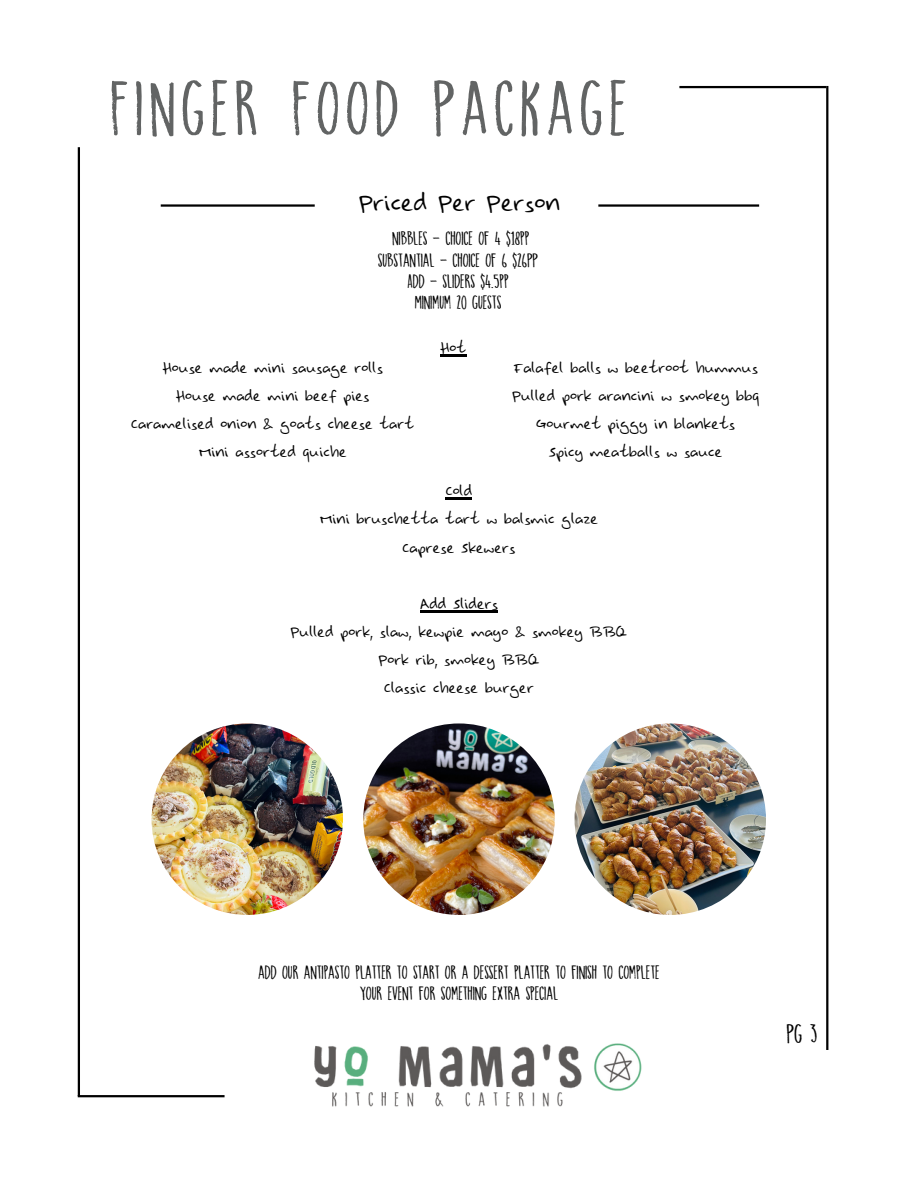
<style>
.page{position:relative;width:918px;height:1188px;background:#fff}
.page>*{position:absolute;margin:0;border:0;box-sizing:border-box;transform-origin:0 0}
.t1{font:79.2px "Food Truck Chalkboard";letter-spacing:.075em;color:#626464}
.t2{font:36px "Food Truck Menu";color:#000}
.t3{font:27px "Food Truck Chalkboard";color:#000}
.t4{font:22.5px "Food Truck Menu";color:#000}
.t5{font:19.5px/21.3px "Food Truck Chalkboard";color:#000;text-align:center}
</style>
<div class="page">
<hr style="left:679px;top:86px;width:147px;height:2px;background:#000">
<hr style="left:78px;top:147px;width:2px;height:949px;background:#000">
<hr style="left:826px;top:86px;width:2px;height:964px;background:#000">
<img style="left:314px;top:1043px;width:328px;height:64px">
<hr style="left:78px;top:1095px;width:147px;height:2px;background:#000">
<hr style="left:161px;top:204px;width:154px;height:3px;background:#000">
<hr style="left:598px;top:204px;width:161px;height:3px;background:#000">
<hr style="left:446px;top:497px;width:26px;height:3px;background:#000">
<hr style="left:420px;top:610px;width:78px;height:2px;background:#000">
<hr style="left:440px;top:354px;width:26px;height:2px;background:#000">
<img style="left:363px;top:723px;width:192px;height:192px;border-radius:50%">
<img style="left:152px;top:723px;width:191px;height:192px;border-radius:50%">
<img style="left:575px;top:723px;width:191px;height:192px;border-radius:50%">
<p class="t1" style="left:110px;top:62px;width:518px">FINGER FOOD PACKAGE</p>
<p class="t2" style="left:359px;top:178px;width:203px">Priced Per Person</p>
<p class="t5" style="left:392px;top:228px;width:139px">NIBBLES - CHOICE OF 4 $18PP</p>
<p class="t5" style="left:378px;top:249px;width:162px">SUBSTANTIAL - CHOICE OF 6 $26PP</p>
<p class="t5" style="left:408px;top:271px;width:103px">ADD - SLIDERS $4.5PP</p>
<p class="t5" style="left:415px;top:292px;width:88px">MINIMUM 20 GUESTS</p>
<p class="t4" style="left:163px;top:352px;width:222px">House made mini sausage rolls</p>
<p class="t4" style="left:176px;top:380px;width:195px">House made mini beef pies</p>
<p class="t4" style="left:131px;top:408px;width:284px">Caramelised onion &amp; goats cheese tart</p>
<p class="t4" style="left:199px;top:436px;width:150px">Mini assorted quiche</p>
<p class="t4" style="left:440px;top:332px;width:28px">Hot</p>
<p class="t4" style="left:513px;top:352px;width:246px">Falafel balls w beetroot hummus</p>
<p class="t4" style="left:512px;top:380px;width:249px">Pulled pork arancini w smokey bbq</p>
<p class="t4" style="left:536px;top:408px;width:201px">Gourmet piggy in blankets</p>
<p class="t4" style="left:549px;top:436px;width:175px">Spicy meatballs w sauce</p>
<p class="t4" style="left:446px;top:475px;width:28px">Cold</p>
<p class="t4" style="left:320px;top:503px;width:280px">Mini bruschetta tart w balsmic glaze</p>
<p class="t4" style="left:403px;top:532px;width:114px">Caprese Skewers</p>
<p class="t4" style="left:420px;top:588px;width:79px">Add Sliders</p>
<p class="t4" style="left:291px;top:616px;width:338px">Pulled pork, slaw, kewpie mayo &amp; smokey BBQ</p>
<p class="t4" style="left:378px;top:644px;width:163px">Pork rib, smokey BBQ</p>
<p class="t4" style="left:384px;top:672px;width:151px">Classic cheese burger</p>
<p class="t5" style="left:258px;top:962px;width:403px">ADD OUR ANTIPASTO PLATTER TO START OR A DESSERT PLATTER TO FINISH TO COMPLETE<br>YOUR EVENT FOR SOMETHING EXTRA SPECIAL</p>
<p class="t3" style="left:787px;top:1017px;width:32px">PG 3</p>
</div>
